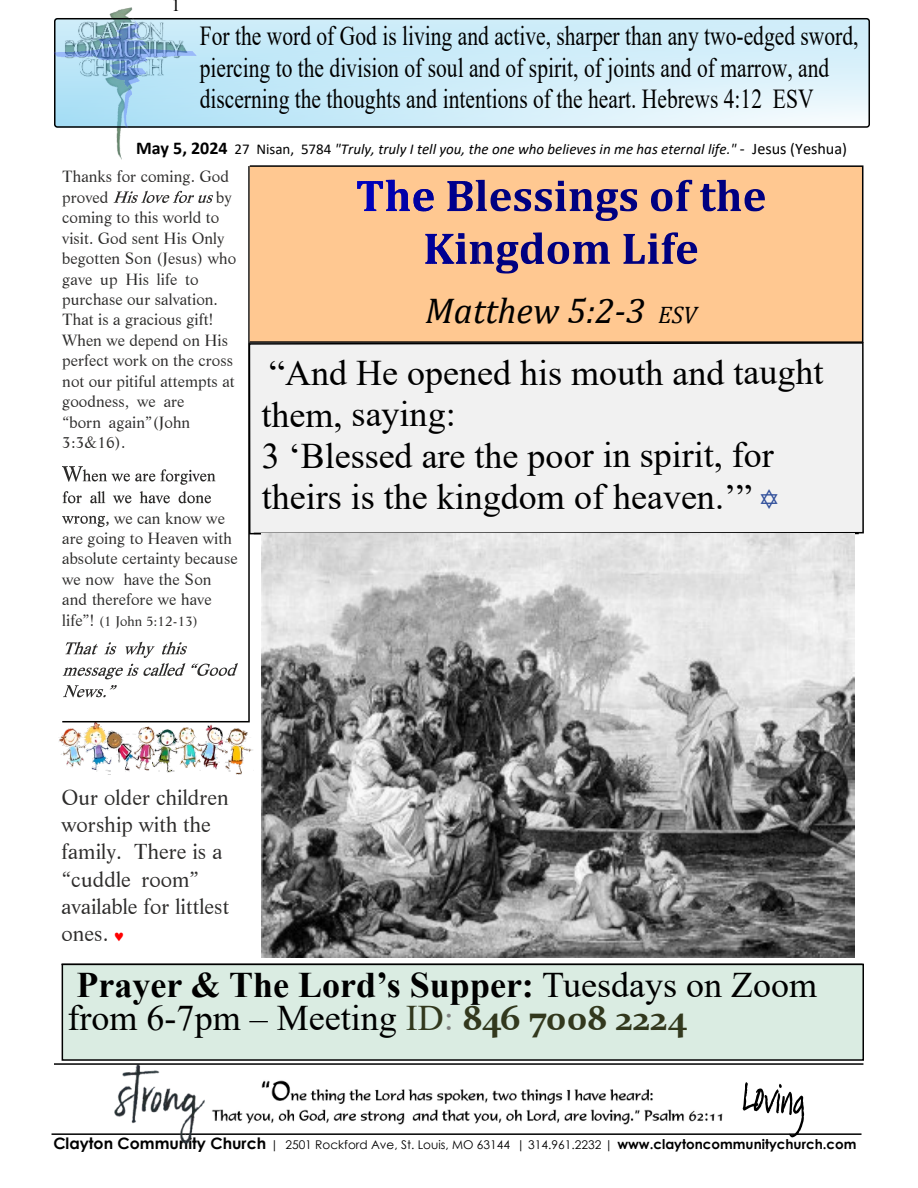
<style>
.page{position:relative;width:918px;height:1188px;background:#fff}
.page>*{position:absolute;margin:0;border:0;box-sizing:border-box;transform-origin:0 0}
.t1{font:36px/41.4px "Times New Roman";color:#000}
.t2{font:italic 36px "Cambria";color:#000}
.t3{font:27.45px/31.5px "Times New Roman";color:#000;scale:.79 1}
.t4{font:21px/27.3px "Life BT";color:#2c2b2a}
.t5{font:18px "Times New Roman";color:#000}
.t6{font:15.75px/20.4px "Life BT";color:#2c2b2a}
.t7{font:italic 15px "Calibri";color:#000}
.t8{font:13.5px "Life BT";color:#2c2b2a}
.t9{font:12px "Century Gothic";color:#000}
.s1{font-weight:700;font-style:normal;font-size:18px}
.s2{font-style:normal}
.s3{font-style:normal;font-size:16.2px}
.s4{font-size:15.75px}
.s5{font-size:24px}
.s6{font-weight:700}
.s7{color:#32381d}
.s8{color:#808080}
.s9{font-family:"Constantia";font-weight:700;color:#32381d}
.s10{font-weight:700;font-size:15.75px}
.s11{font-weight:700;font-size:13.5px}
</style>
<div class="page">
<img style="left:109px;top:7px;width:24px;height:152px">
<div style="left:54px;top:18px;width:816px;height:110px;border:2px solid #000;border-radius:3px"></div>
<img style="left:58px;top:723px;width:195px;height:52px">
<img style="left:212px;top:1080px;width:531px;height:45px">
<hr style="left:52px;top:1133px;width:810px;height:2px;background:#000">
<svg style="left:743px;top:1082px;width:61px;height:55px"></svg>
<img style="left:114px;top:1065px;width:91px;height:79px">
<svg style="left:62px;top:166px;width:188px;height:557px"></svg>
<svg style="left:114px;top:191px;width:99px;height:12px"></svg>
<svg style="left:62px;top:466px;width:93px;height:16px"></svg>
<svg style="left:161px;top:469px;width:54px;height:16px"></svg>
<svg style="left:63px;top:491px;width:19px;height:12px"></svg>
<svg style="left:90px;top:491px;width:15px;height:12px"></svg>
<svg style="left:113px;top:495px;width:19px;height:8px"></svg>
<svg style="left:140px;top:491px;width:30px;height:12px"></svg>
<svg style="left:179px;top:491px;width:32px;height:12px"></svg>
<svg style="left:62px;top:516px;width:47px;height:11px"></svg>
<svg style="left:63px;top:642px;width:175px;height:37px"></svg>
<svg style="left:63px;top:685px;width:54px;height:12px"></svg>
<img style="left:54px;top:17px;width:146px;height:118px">
<div style="left:250px;top:166px;width:613px;height:176px;background:#ffc891"></div>
<div style="left:249px;top:165px;width:614px;height:178px;border:2px solid #000"></div>
<hr style="left:380px;top:181px;width:3px;height:30px;background:#0000b5">
<svg style="left:380px;top:181px;width:2px;height:30px"></svg>
<hr style="left:377px;top:181px;width:3px;height:30px;background:#0000b7">
<hr style="left:375px;top:181px;width:3px;height:30px;background:#0000b8">
<svg style="left:373px;top:181px;width:2px;height:30px"></svg>
<hr style="left:369px;top:181px;width:4px;height:30px;background:#00b">
<hr style="left:366px;top:181px;width:3px;height:30px;background:#0000bd">
<hr style="left:361px;top:181px;width:3px;height:30px;background:#0000c0">
<hr style="left:359px;top:181px;width:3px;height:30px;background:#0000c1">
<hr style="left:357px;top:181px;width:3px;height:30px;background:#0000c2">
<hr style="left:407px;top:180px;width:3px;height:31px;background:#0000a6">
<svg style="left:405px;top:189px;width:2px;height:22px"></svg>
<hr style="left:402px;top:180px;width:3px;height:31px;background:#0000a9">
<hr style="left:400px;top:180px;width:3px;height:31px;background:#00a">
<hr style="left:398px;top:180px;width:3px;height:31px;background:#0000ab">
<hr style="left:393px;top:180px;width:3px;height:31px;background:#0000ae">
<hr style="left:391px;top:180px;width:3px;height:31px;background:#0000af">
<svg style="left:387px;top:180px;width:4px;height:31px"></svg>
<hr style="left:386px;top:180px;width:1px;height:31px;background:#0000b3">
<hr style="left:432px;top:189px;width:2px;height:22px;background:#000098">
<svg style="left:430px;top:190px;width:2px;height:20px"></svg>
<svg style="left:428px;top:189px;width:2px;height:22px"></svg>
<hr style="left:425px;top:189px;width:3px;height:22px;background:#00009c">
<hr style="left:423px;top:189px;width:3px;height:22px;background:#00009d">
<svg style="left:421px;top:189px;width:2px;height:22px"></svg>
<hr style="left:418px;top:189px;width:3px;height:22px;background:#0000a0">
<hr style="left:416px;top:189px;width:3px;height:22px;background:#0000a1">
<hr style="left:413px;top:189px;width:3px;height:22px;background:#0000a3">
<svg style="left:413px;top:189px;width:1px;height:22px"></svg>
<svg style="left:471px;top:184px;width:2px;height:24px"></svg>
<svg style="left:469px;top:182px;width:2px;height:28px"></svg>
<hr style="left:466px;top:181px;width:3px;height:30px;background:#000085">
<hr style="left:464px;top:181px;width:3px;height:30px;background:#000086">
<svg style="left:462px;top:181px;width:2px;height:30px"></svg>
<hr style="left:459px;top:181px;width:3px;height:30px;background:#000089">
<hr style="left:457px;top:181px;width:3px;height:30px;background:#00008a">
<hr style="left:455px;top:181px;width:3px;height:30px;background:#00008b">
<hr style="left:451px;top:181px;width:4px;height:30px;background:#00008d">
<hr style="left:448px;top:181px;width:3px;height:30px;background:#00008f">
<hr style="left:447px;top:181px;width:1px;height:30px;background:#000091">
<hr style="left:476px;top:180px;width:2px;height:31px;background:#000080">
<svg style="left:478px;top:180px;width:159px;height:41px"></svg>
<svg style="left:651px;top:180px;width:41px;height:32px"></svg>
<svg style="left:700px;top:180px;width:65px;height:32px"></svg>
<hr style="left:451px;top:234px;width:3px;height:30px;background:#00008d">
<hr style="left:448px;top:234px;width:3px;height:30px;background:#00008f">
<svg style="left:446px;top:234px;width:2px;height:30px"></svg>
<hr style="left:443px;top:234px;width:3px;height:30px;background:#000092">
<hr style="left:441px;top:234px;width:3px;height:30px;background:#000093">
<hr style="left:439px;top:234px;width:3px;height:30px;background:#000094">
<svg style="left:437px;top:245px;width:2px;height:8px"></svg>
<hr style="left:434px;top:234px;width:3px;height:30px;background:#000097">
<hr style="left:432px;top:234px;width:3px;height:30px;background:#000098">
<hr style="left:428px;top:234px;width:4px;height:30px;background:#00009a">
<hr style="left:425px;top:234px;width:3px;height:30px;background:#00009c">
<hr style="left:464px;top:233px;width:3px;height:31px;background:#000086">
<svg style="left:462px;top:233px;width:2px;height:31px"></svg>
<hr style="left:459px;top:233px;width:3px;height:31px;background:#000089">
<hr style="left:457px;top:233px;width:3px;height:31px;background:#00008a">
<hr style="left:456px;top:233px;width:1px;height:31px;background:#00008c">
<hr style="left:475px;top:242px;width:3px;height:22px;background:#000080">
<hr style="left:473px;top:242px;width:3px;height:22px;background:#000081">
<hr style="left:470px;top:242px;width:3px;height:22px;background:#000083">
<svg style="left:470px;top:243px;width:1px;height:21px"></svg>
<svg style="left:478px;top:232px;width:132px;height:42px"></svg>
<svg style="left:623px;top:232px;width:74px;height:32px"></svg>
<div style="left:248px;top:341px;width:616px;height:194px;background:#f1f1f1"></div>
<hr style="left:54px;top:1063px;width:809px;height:2px;background:#000">
<div style="left:62px;top:964px;width:801px;height:96px;background:#daece2"></div>
<div style="left:62px;top:964px;width:802px;height:97px;border:2px solid #000"></div>
<hr style="left:254px;top:533px;width:605px;height:1px;background:#000">
<img style="left:261px;top:533px;width:594px;height:425px">
<svg style="left:761px;top:489px;width:17px;height:20px"></svg>
<p class="t5" style="left:172px;top:-1px;width:10px">1</p>
<h2 class="t3" style="left:200px;top:23px;width:835px">For the word of God is living and active, sharper than any two-edged sword, piercing to the division of soul and of spirit, of joints and of marrow, and discerning the thoughts and intentions of the heart. Hebrews 4:12 ESV</h2>
<p class="t7" style="left:136px;top:143px;width:713px"><span class="s1">May 5, 2024</span> <span class="s2">27 Nisan, 5784</span> "Truly, truly I tell you, the one who believes in me has eternal life." <span class="s3">- Jesus (Yeshua)</span></p>
<p class="t6" style="left:62px;top:168px;width:168px">Thanks for coming. God proved</p>
<p class="t6" style="left:62px;top:188px;width:175px;text-indent:154px">by coming to this world to visit. God sent His Only begotten Son (Jesus) who gave up His life to purchase our salvation.<br>That is a gracious gift!<br>When we depend on His perfect work on the cross not our pitiful attempts at goodness, we are<br>“born again”(John<br>3:3&amp;16).</p>
<p class="t6" style="left:62px;top:509px;width:177px;text-indent:52px">we can know we are going to Heaven with absolute certainty because we now have the Son and therefore we have</p>
<p class="t8" style="left:62px;top:616px;width:138px"><span class="s4">life”!</span> (1 John 5:12-13)</p>
<h1 class="t2" style="left:425px;top:295px;width:273px">Matthew 5:2-3 <span class="s5">ESV</span></h1>
<h1 class="t1" style="left:262px;top:356px;width:563px">“And He opened his mouth and taught them, saying:<br>3 ‘Blessed are the poor in spirit, for theirs is the kingdom of heaven.’”</h1>
<h3 class="t4" style="left:62px;top:786px;width:169px">Our older children worship with the family. There is a “cuddle room” available for littlest ones.</h3>
<h1 class="t1" style="left:68px;top:972px;width:751px;line-height:33px"><span class="s6">Prayer &amp; The Lord’s Supper:</span> Tuesdays on Zoom from 6-7pm – Meeting <span class="s7">ID</span><span class="s8">:</span> <span class="s9">846 7008 2224</span></h1>
<p class="t9" style="left:53px;top:1140px;width:805px"><span class="s10">Clayton Community Church</span> | 2501 Rockford Ave, St. Louis, MO 63144 | 314.961.2232 | <span class="s11">www.claytoncommunitychurch.com</span></p>
</div>
